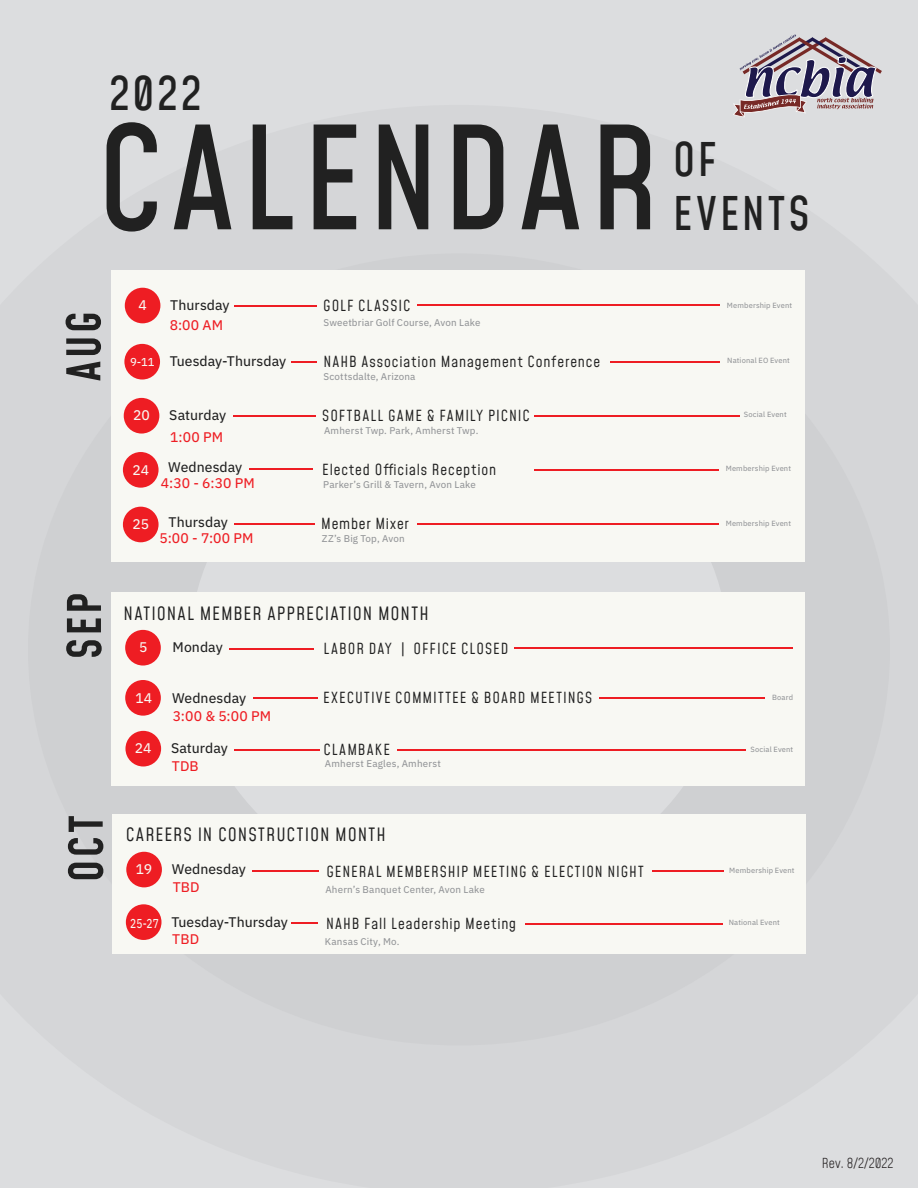
<style>
.page{position:relative;width:918px;height:1188px;background:#d5d6d8}
.page>*{position:absolute;margin:0;border:0;box-sizing:border-box;transform-origin:0 0}
.t1{font:500 139.65px "Mohave";letter-spacing:.045em;color:#212121}
.t2{font:500 45.45px/54.4px "Mohave";letter-spacing:.065em;color:#212121}
.t3{font:18px "Mohave";letter-spacing:.06em;color:#212121}
.t4{font:15px "Mohave";letter-spacing:.065em;color:#212121}
.t5{font:13.95px "IBM Plex Sans Text";letter-spacing:.005em;color:#212121}
.t6{font:13.95px "IBM Plex Sans Text";letter-spacing:.01em;color:#ee1d23}
.t7{font:13.95px "IBM Plex Sans Text";color:#f8f8f3}
.t8{font:300 13.5px "Mohave";color:#231f20}
.t9{font:11.4px "IBM Plex Sans Text";color:#f8f8f3}
.t10{font:9.75px "IBM Plex Sans Text";letter-spacing:.02em;color:#939598}
.t11{font:7.5px "IBM Plex Sans Text";letter-spacing:.02em;color:#939598}
.s1{font-size:12.9px;color:#f8f8f3}
</style>
<div class="page">
<div style="left:28px;top:253px;width:862px;height:792px;background:#cfd0d2;border-radius:50%"></div>
<div style="left:190px;top:402px;width:538px;height:495px;background:#dcdddf;border-radius:50%"></div>
<div style="left:111px;top:270px;width:694px;height:292px;background:#f8f8f3"></div>
<svg style="left:733px;top:34px;width:149px;height:83px"></svg>
<div style="left:112px;top:814px;width:694px;height:140px;background:#f8f8f3"></div>
<hr style="left:252px;top:870px;width:67px;height:1px;background:#ee1d23">
<hr style="left:652px;top:871px;width:71px;height:1px;background:#ee1d23">
<div style="left:126px;top:852px;width:36px;height:35px;background:#ee1d23;border-radius:50%"></div>
<svg style="left:68px;top:863px;width:35px;height:16px"></svg>
<svg style="left:68px;top:838px;width:35px;height:17px"></svg>
<svg style="left:69px;top:816px;width:34px;height:16px"></svg>
<div style="left:123px;top:452px;width:36px;height:36px;background:#ee1d23;border-radius:50%"></div>
<div style="left:125px;top:288px;width:35px;height:35px;background:#ee1d23;border-radius:50%"></div>
<svg style="left:66px;top:362px;width:34px;height:19px"></svg>
<svg style="left:66px;top:338px;width:35px;height:17px"></svg>
<svg style="left:66px;top:314px;width:35px;height:16px"></svg>
<hr style="left:234px;top:305px;width:83px;height:2px;background:#ee1d23">
<hr style="left:249px;top:469px;width:63px;height:1px;background:#ee1d23">
<hr style="left:417px;top:305px;width:303px;height:1px;background:#ee1d23">
<hr style="left:535px;top:469px;width:184px;height:1px;background:#ee1d23">
<div style="left:123px;top:507px;width:36px;height:35px;background:#ee1d23;border-radius:50%"></div>
<hr style="left:417px;top:524px;width:302px;height:1px;background:#ee1d23">
<div style="left:111px;top:592px;width:694px;height:194px;background:#f8f8f3"></div>
<div style="left:125px;top:630px;width:36px;height:36px;background:#ee1d23;border-radius:50%"></div>
<div style="left:125px;top:680px;width:36px;height:36px;background:#ee1d23;border-radius:50%"></div>
<svg style="left:66px;top:640px;width:36px;height:17px"></svg>
<svg style="left:67px;top:618px;width:34px;height:14px"></svg>
<svg style="left:67px;top:594px;width:34px;height:17px"></svg>
<hr style="left:234px;top:749px;width:86px;height:2px;background:#ee1d23">
<hr style="left:397px;top:749px;width:349px;height:2px;background:#ee1d23">
<div style="left:125px;top:731px;width:36px;height:36px;background:#ee1d23;border-radius:50%"></div>
<hr style="left:230px;top:648px;width:84px;height:2px;background:#ee1d23">
<hr style="left:253px;top:697px;width:64px;height:2px;background:#ee1d23">
<hr style="left:514px;top:647px;width:279px;height:2px;background:#ee1d23">
<hr style="left:599px;top:697px;width:166px;height:1px;background:#ee1d23">
<hr style="left:234px;top:524px;width:81px;height:1px;background:#ee1d23">
<div style="left:124px;top:398px;width:35px;height:36px;background:#ee1d23;border-radius:50%"></div>
<hr style="left:233px;top:416px;width:83px;height:1px;background:#ee1d23">
<hr style="left:535px;top:415px;width:205px;height:1px;background:#ee1d23">
<div style="left:124px;top:344px;width:36px;height:36px;background:#ee1d23;border-radius:50%"></div>
<hr style="left:610px;top:361px;width:110px;height:1px;background:#ee1d23">
<svg style="left:291px;top:361px;width:26px;height:1px"></svg>
<hr style="left:292px;top:922px;width:26px;height:2px;background:#ee1d23">
<hr style="left:525px;top:923px;width:198px;height:2px;background:#ee1d23">
<div style="left:126px;top:904px;width:36px;height:36px;background:#ee1d23;border-radius:50%"></div>
<h2 class="t2" style="left:109px;top:69px;width:94px">2022</h2>
<h1 class="t1" style="left:97px;top:91px;width:565px">CALENDAR</h1>
<h2 class="t2" style="left:673px;top:135px;width:139px">OF<br>EVENTS</h2>
<p class="t7" style="left:138px;top:295px;width:10px">4</p>
<p class="t5" style="left:170px;top:295px;width:61px">Thursday</p>
<p class="t6" style="left:170px;top:314px;width:55px">8:00 AM</p>
<p class="t4" style="left:323px;top:296px;width:89px">GOLF CLASSIC</p>
<p class="t10" style="left:324px;top:315px;width:158px">Sweetbriar Golf Course, Avon Lake</p>
<p class="t11" style="left:727px;top:300px;width:67px">Membership Event</p>
<p class="t9" style="left:130px;top:353px;width:26px">9-11</p>
<p class="t4" style="left:323px;top:352px;width:278px">NAHB Association Management Conference</p>
<p class="t11" style="left:727px;top:354px;width:64px">National EO Event</p>
<p class="t10" style="left:323px;top:369px;width:94px">Scottsdalte, Arizona</p>
<p class="t5" style="left:170px;top:350px;width:118px">Tuesday-Thursday</p>
<p class="t7" style="left:133px;top:405px;width:18px">20</p>
<p class="t5" style="left:169px;top:405px;width:58px">Saturday</p>
<p class="t4" style="left:322px;top:407px;width:209px">SOFTBALL GAME &amp; FAMILY PICNIC</p>
<p class="t11" style="left:744px;top:409px;width:44px">Social Event</p>
<p class="t7" style="left:132px;top:459px;width:18px">24</p>
<p class="t6" style="left:170px;top:426px;width:54px">1:00 PM</p>
<p class="t10" style="left:324px;top:423px;width:156px">Amherst Twp. Park, Amherst Twp.</p>
<p class="t5" style="left:168px;top:457px;width:76px">Wednesday</p>
<p class="t4" style="left:322px;top:460px;width:175px">Elected Officials Reception</p>
<p class="t6" style="left:161px;top:473px;width:95px">4:30 - 6:30 PM</p>
<p class="t10" style="left:323px;top:477px;width:154px">Parker’s Grill &amp; Tavern, Avon Lake</p>
<p class="t11" style="left:726px;top:463px;width:67px">Membership Event</p>
<p class="t5" style="left:169px;top:511px;width:61px">Thursday</p>
<p class="t4" style="left:321px;top:515px;width:89px">Member Mixer</p>
<p class="t10" style="left:322px;top:531px;width:84px">ZZ’s Big Top, Avon</p>
<p class="t7" style="left:132px;top:514px;width:18px">25</p>
<p class="t11" style="left:726px;top:517px;width:67px">Membership Event</p>
<p class="t6" style="left:160px;top:527px;width:95px">5:00 - 7:00 PM</p>
<p class="t3" style="left:124px;top:602px;width:307px">NATIONAL MEMBER APPRECIATION MONTH</p>
<p class="t7" style="left:139px;top:637px;width:10px">5</p>
<p class="t5" style="left:173px;top:637px;width:52px">Monday</p>
<p class="t7" style="left:135px;top:687px;width:18px">14</p>
<p class="t5" style="left:172px;top:687px;width:76px">Wednesday</p>
<p class="t6" style="left:173px;top:705px;width:100px">3:00 &amp; 5:00 PM</p>
<p class="t4" style="left:324px;top:639px;width:186px">LABOR DAY | OFFICE CLOSED</p>
<p class="t4" style="left:323px;top:688px;width:270px">EXECUTIVE COMMITTEE &amp; BOARD MEETINGS</p>
<p class="t11" style="left:772px;top:691px;width:23px">Board</p>
<p class="t7" style="left:135px;top:738px;width:18px">24</p>
<p class="t5" style="left:171px;top:738px;width:58px">Saturday</p>
<p class="t4" style="left:324px;top:740px;width:68px">CLAMBAKE</p>
<p class="t11" style="left:750px;top:743px;width:44px">Social Event</p>
<p class="t6" style="left:172px;top:755px;width:28px">TDB</p>
<p class="t10" style="left:325px;top:756px;width:118px">Amherst Eagles, Amherst</p>
<p class="t3" style="left:126px;top:823px;width:262px">CAREERS IN CONSTRUCTION MONTH</p>
<p class="t4" style="left:326px;top:862px;width:319px">GENERAL MEMBERSHIP MEETING &amp; ELECTION NIGHT</p>
<p class="t11" style="left:729px;top:864px;width:67px">Membership Event</p>
<p class="t6" style="left:173px;top:876px;width:28px">TBD</p>
<p class="t10" style="left:325px;top:882px;width:161px">Ahern’s Banquet Center, Avon Lake</p>
<p class="t7" style="left:136px;top:859px;width:18px">19</p>
<p class="t5" style="left:172px;top:859px;width:76px">Wednesday</p>
<p class="t5" style="left:130px;top:911px;width:159px"><span class="s1">25-27</span> Tuesday-Thursday</p>
<p class="t4" style="left:326px;top:914px;width:192px">NAHB Fall Leadership Meeting</p>
<p class="t11" style="left:729px;top:917px;width:53px">National Event</p>
<p class="t6" style="left:172px;top:928px;width:28px">TBD</p>
<p class="t10" style="left:325px;top:934px;width:76px">Kansas City, Mo.</p>
<p class="t8" style="left:822px;top:1154px;width:73px">Rev. 8/2/2022</p>
</div>
